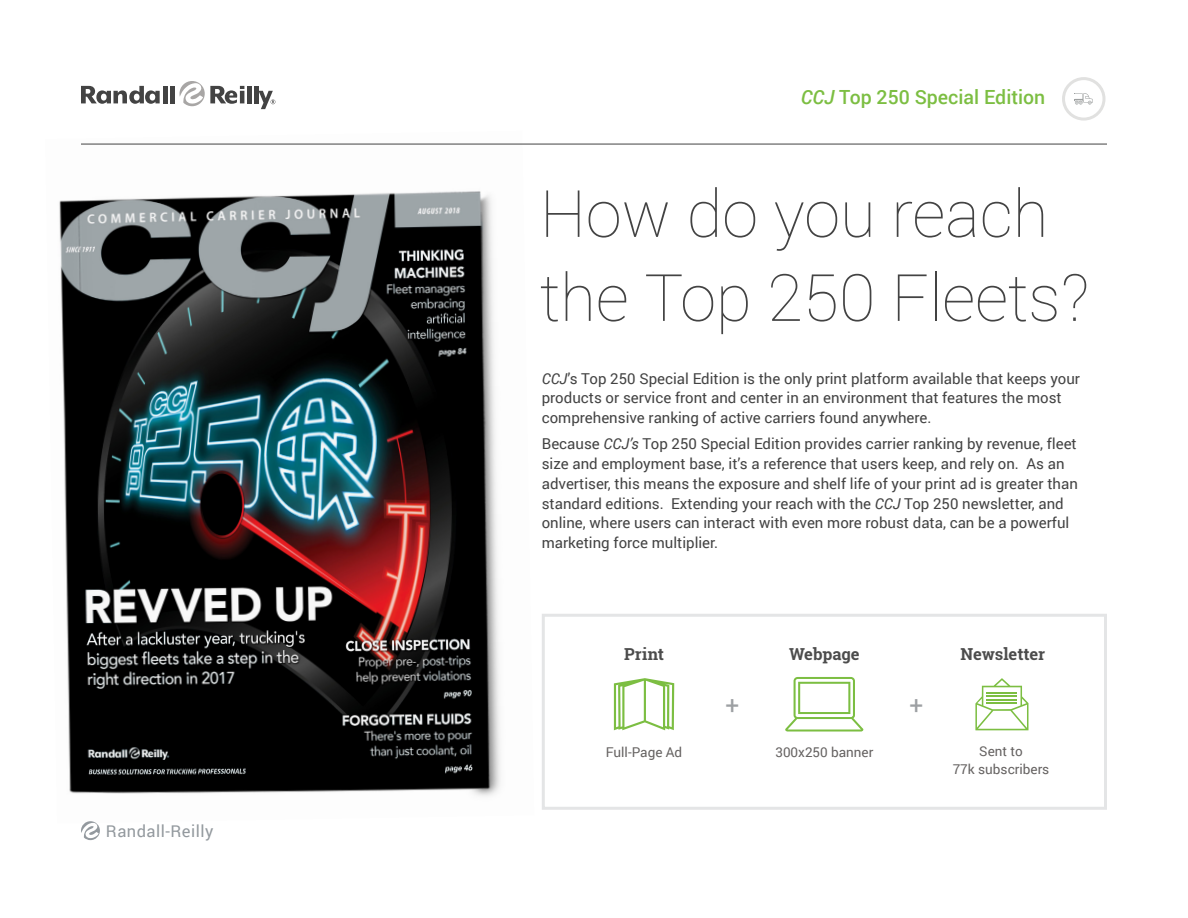
<style>
.page{position:relative;width:1188px;height:918px;background:#fff}
.page>*{position:absolute;margin:0;border:0;box-sizing:border-box;transform-origin:0 0}
.t1{font:100 65.25px/84px "Roboto";color:#434343}
.t2{font:24.45px "Roboto Slab";color:#9da0a3}
.t3{font:500 19.5px "Roboto";color:#7cbe42}
.t4{font:700 16.5px "Roboto Slab";letter-spacing:-.005em;color:#4c4c4c}
.t5{font:16.5px "Roboto";letter-spacing:.03em;color:#93999e}
.t6{font:15px/19.6px "Roboto";color:#434343}
.t7{font:13.5px "Roboto";color:#656261}
.s1{font-style:italic}
</style>
<div class="page">
<div style="left:542px;top:614px;width:565px;height:196px;border:3px solid #e4e5e6"></div>
<img style="left:59px;top:143px;width:475px;height:653px">
<svg style="left:81px;top:86px;width:79px;height:18px"></svg>
<hr style="left:163px;top:86px;width:4px;height:17px;background:#434343">
<hr style="left:170px;top:86px;width:4px;height:17px;background:#434343">
<hr style="left:247px;top:86px;width:4px;height:17px;background:#434343">
<hr style="left:254px;top:86px;width:4px;height:17px;background:#434343">
<svg style="left:180px;top:81px;width:64px;height:25px"></svg>
<svg style="left:259px;top:91px;width:16px;height:18px"></svg>
<hr style="left:81px;top:144px;width:1026px;height:1px;background:#434343">
<div style="left:1062px;top:77px;width:43px;height:44px;border:3px solid #e1e1e0;border-radius:50%"></div>
<svg style="left:1075px;top:93px;width:18px;height:11px"></svg>
<svg style="left:614px;top:678px;width:60px;height:52px"></svg>
<svg style="left:785px;top:677px;width:78px;height:55px"></svg>
<svg style="left:975px;top:678px;width:54px;height:52px"></svg>
<svg style="left:81px;top:821px;width:19px;height:19px"></svg>
<p class="t5" style="left:106px;top:819px;width:109px">Randall-Reilly</p>
<p class="t3" style="left:801px;top:84px;width:246px"><span class="s1">CCJ</span> Top 250 Special Edition</p>
<p class="t1" style="left:540px;top:170px;width:551px">How do you reach the Top 250 Fleets?</p>
<p class="t6" style="left:542px;top:368px;width:540px"><span class="s1">CCJ</span>’s Top 250 Special Edition is the only print platform available that keeps your products or service front and center in an environment that features the most comprehensive ranking of active carriers found anywhere.</p>
<p class="t6" style="left:542px;top:434px;width:538px">Because <span class="s1">CCJ’s</span> Top 250 Special Edition provides carrier ranking by revenue, fleet size and employment base, it’s a reference that users keep, and rely on. As an advertiser, this means the exposure and shelf life of your print ad is greater than standard editions. Extending your reach with the <span class="s1">CCJ</span> Top 250 newsletter, and online, where users can interact with even more robust data, can be a powerful marketing force multiplier.</p>
<p class="t4" style="left:624px;top:643px;width:41px">Print</p>
<p class="t4" style="left:789px;top:643px;width:72px">Webpage</p>
<p class="t4" style="left:961px;top:643px;width:86px">Newsletter</p>
<p class="t2" style="left:726px;top:689px;width:15px">+</p>
<p class="t2" style="left:909px;top:689px;width:15px">+</p>
<p class="t7" style="left:606px;top:743px;width:78px">Full-Page Ad</p>
<p class="t7" style="left:775px;top:743px;width:99px">300x250 banner</p>
<p class="t7" style="left:979px;top:742px;width:45px">Sent to</p>
<p class="t7" style="left:953px;top:760px;width:98px">77k subscribers</p>
</div>
